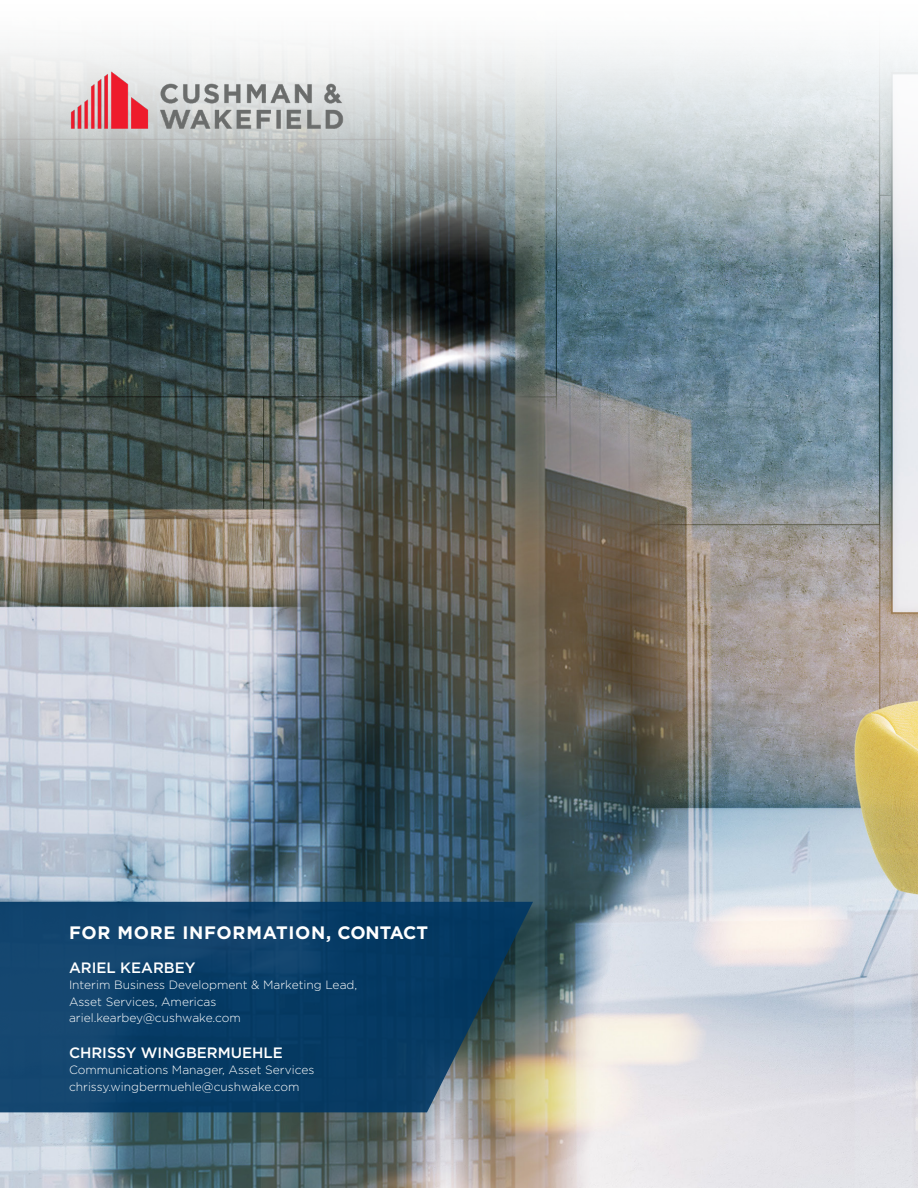
<style>
.page{position:relative;width:918px;height:1188px;background:#fff}
.page>*{position:absolute;margin:0;border:0;box-sizing:border-box;transform-origin:0 0}
.t1{font:700 18px "Gotham";letter-spacing:.04em;color:#fff}
.t2{font:500 15px "Gotham";color:#fff}
.t3{font:300 12px/16.5px "Gotham";color:#fff}
</style>
<div class="page">
<img style="left:0;top:43px;width:918px;height:1145px">
<svg style="left:0;top:902px;width:538px;height:210px;background:#154468"></svg>
<img style="left:54px;top:54px;width:327px;height:109px">
<h1 class="t1" style="left:69px;top:920px;width:361px">FOR MORE INFORMATION, CONTACT</h1>
<p class="t2" style="left:69px;top:958px;width:128px">ARIEL KEARBEY</p>
<p class="t3" style="left:69px;top:976px;width:290px">Interim Business Development &amp; Marketing Lead,<br>Asset Services, Americas ariel.kearbey@cushwake.com</p>
<p class="t2" style="left:69px;top:1043px;width:215px">CHRISSY WINGBERMUEHLE</p>
<p class="t3" style="left:69px;top:1061px;width:247px">Communications Manager, Asset Services chrissy.wingbermuehle@cushwake.com</p>
</div>
